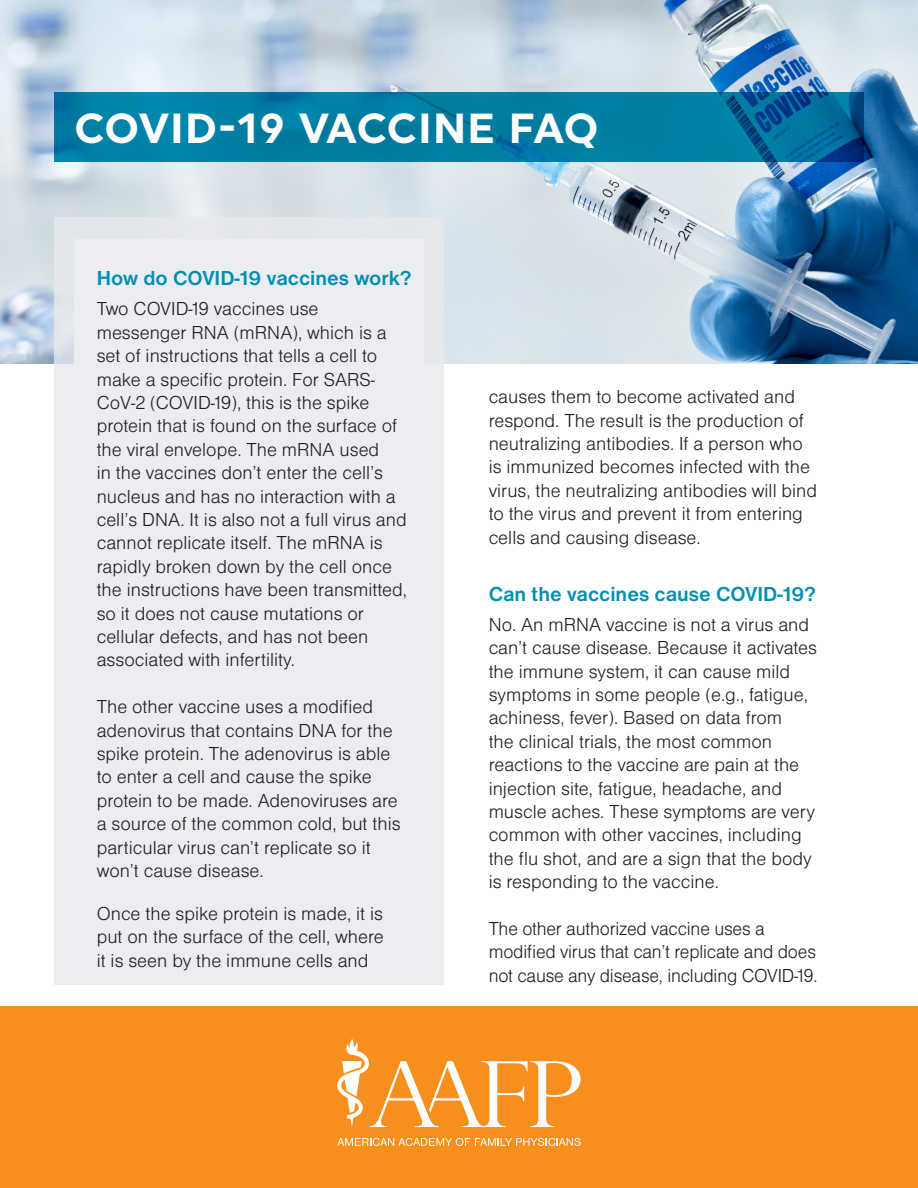
<style>
.page{position:relative;width:918px;height:1188px;background:#fff}
.page>*{position:absolute;margin:0;border:0;box-sizing:border-box;transform-origin:0 0}
.t1{font:700 42px "Uniform";color:#fff}
.t2{font:700 21px "Nimbus San D";color:#008fb3}
.t3{font:19.5px/23.4px "Nimbus San D Ligh";color:#231f20}
</style>
<div class="page">
<img style="left:0;top:0;width:918px;height:363px">
<svg style="left:54px;top:92px;width:810px;height:69px;background:#00769f"></svg>
<div style="left:76px;top:113px;width:529px;height:44px;background:#007ea2"></div>
<div style="left:0;top:1007px;width:918px;height:181px;background:#f68f1e"></div>
<svg style="left:337px;top:1039px;width:244px;height:88px"></svg>
<svg style="left:337px;top:1138px;width:244px;height:8px"></svg>
<div style="left:54px;top:218px;width:390px;height:767px;background:#e8e9ec"></div>
<p class="t1" style="left:75px;top:103px;width:526px">COVID-19 VACCINE FAQ</p>
<p class="t2" style="left:97px;top:266px;width:316px">How do COVID-19 vaccines work?</p>
<p class="t3" style="left:97px;top:297px;width:312px">Two COVID-19 vaccines use messenger RNA (mRNA), which is a set of instructions that tells a cell to make a specific protein. For SARS-CoV-2 (COVID-19), this is the spike protein that is found on the surface of the viral envelope. The mRNA used<br>in the vaccines don’t enter the cell’s nucleus and has no interaction with a cell’s DNA. It is also not a full virus and cannot replicate itself. The mRNA is rapidly broken down by the cell once the instructions have been transmitted, so it does not cause mutations or cellular defects, and has not been associated with infertility.</p>
<p class="t3" style="left:97px;top:695px;width:305px">The other vaccine uses a modified adenovirus that contains DNA for the spike protein. The adenovirus is able to enter a cell and cause the spike protein to be made. Adenoviruses are a source of the common cold, but this particular virus can’t replicate so it won’t cause disease.</p>
<p class="t3" style="left:97px;top:901px;width:289px;text-align:justify">Once the spike protein is made, it is put on the surface of the cell, where it is seen by the immune cells and</p>
<p class="t3" style="left:489px;top:385px;width:330px">causes them to become activated and respond. The result is the production of neutralizing antibodies. If a person who is immunized becomes infected with the virus, the neutralizing antibodies will bind to the virus and prevent it from entering cells and causing disease.</p>
<p class="t2" style="left:489px;top:582px;width:329px">Can the vaccines cause COVID-19?</p>
<p class="t3" style="left:489px;top:612px;width:330px">No. An mRNA vaccine is not a virus and can’t cause disease. Because it activates the immune system, it can cause mild symptoms in some people (e.g., fatigue, achiness, fever). Based on data from<br>the clinical trials, the most common reactions to the vaccine are pain at the injection site, fatigue, headache, and muscle aches. These symptoms are very common with other vaccines, including the flu shot, and are a sign that the body is responding to the vaccine.</p>
<p class="t3" style="left:489px;top:917px;width:330px">The other authorized vaccine uses a modified virus that can’t replicate and does not cause any disease, including COVID-19.</p>
</div>
